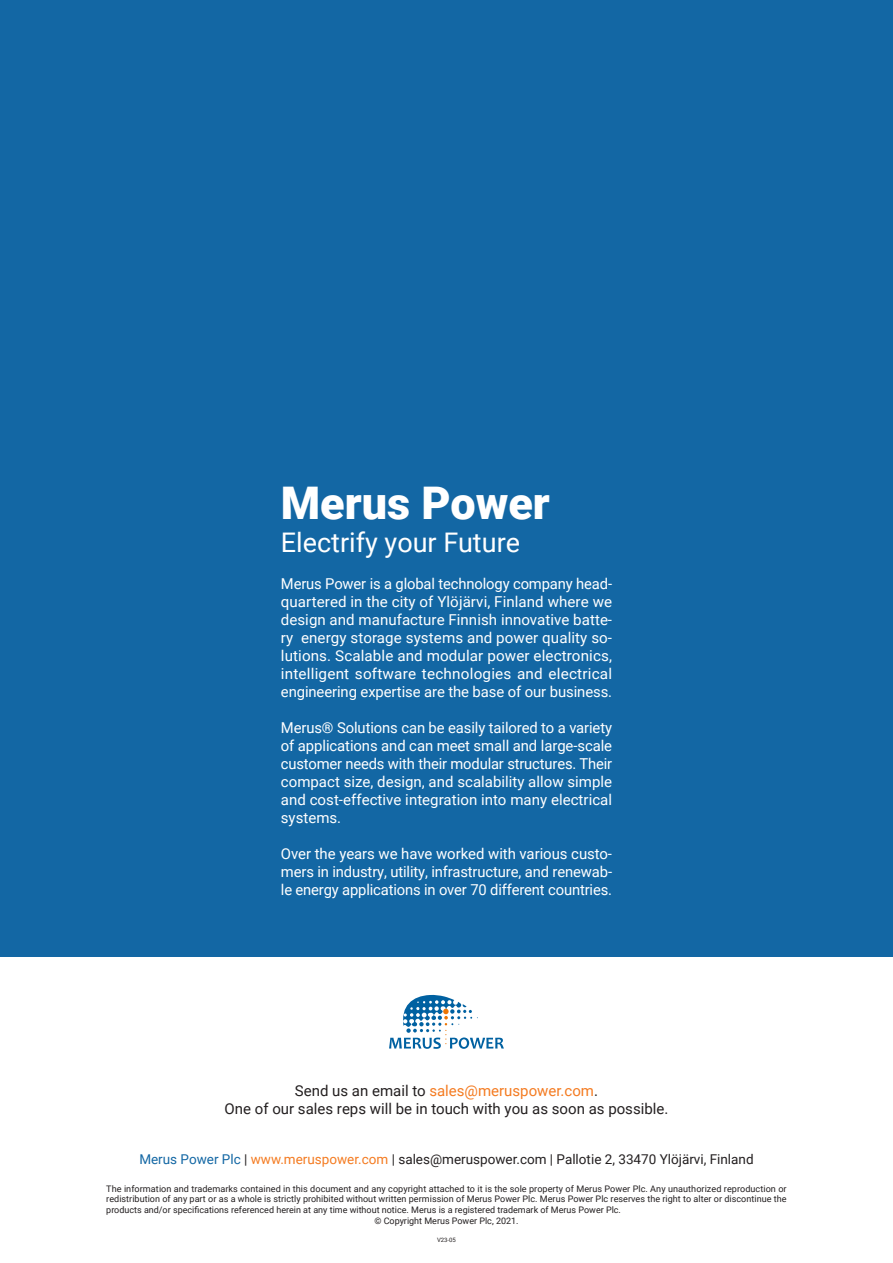
<style>
.page{position:relative;width:893px;height:1263px;background:#fff}
.page>*{position:absolute;margin:0;border:0;box-sizing:border-box;transform-origin:0 0}
.Otsikko_rivi_1{font:900 45px "Roboto";color:#fff}
.Otsikko_rivi_2{font:27px "Roboto";color:#fff}
.Leipis{font:15px/18px "Roboto";letter-spacing:-.005em;color:#fff;text-align:justify}
.Leipis-2{font:15px "Roboto";color:#231f20}
.Leipis-3{font:15px "Roboto";color:#f47b21}
.Leipis-4{font:13.5px "Roboto";color:#231f20}
.Leipis-5{font:9px/10.8px "Roboto";color:#231f20;text-align:justify}
.Leipis-6{font:6px "Roboto";color:#231f20}
.s1{color:#231f20}
.s2{color:#1367a4}
.s3{color:#f47b21}
</style>
<div class="page">
<svg style="left:389px;top:995px;width:115px;height:54px"></svg>
<div style="left:0;top:0;width:893px;height:957px;background:#1367a4"></div>
<p class="Otsikko_rivi_1" style="left:281px;top:472px;width:271px">Merus Power</p>
<p class="Otsikko_rivi_2" style="left:281px;top:523px;width:241px">Electrify your Future</p>
<p class="Leipis" style="left:281px;top:574px;width:333px">Merus Power is a global technology company head&shy;quartered in the city of Ylöjärvi, Finland where we design and manufacture Finnish innovative batte&shy;ry energy storage systems and power quality so&shy;lutions. Scalable and modular power electronics, intelligent software technologies and electrical engineering expertise are the base of our business.</p>
<p class="Leipis" style="left:281px;top:718px;width:333px">Merus® Solutions can be easily tailored to a variety of applications and can meet small and large-scale customer needs with their modular structures. Their compact size, design, and scalability allow simple and cost-effective integration into many electrical systems.</p>
<p class="Leipis" style="left:281px;top:844px;width:333px">Over the years we have worked with various custo&shy;mers in industry, utility, infrastructure, and renewab&shy;le energy applications in over 70 different countries.</p>
<p class="Leipis-3" style="left:295px;top:1080px;width:305px"><span class="s1">Send us an email to</span> sales@meruspower.com<span class="s1">.</span></p>
<p class="Leipis-2" style="left:225px;top:1098px;width:445px">One of our sales reps will be in touch with you as soon as possible.</p>
<p class="Leipis-4" style="left:139px;top:1149px;width:616px"><span class="s2">Merus Power Plc</span> | <span class="s3">www.meruspower.com</span> | sales@meruspower.com | Pallotie 2, 33470 Ylöjärvi, Finland</p>
<p class="Leipis-5" style="left:106px;top:1183px;width:682px">The information and trademarks contained in this document and any copyright attached to it is the sole property of Merus Power Plc. Any unauthorized reproduction or redistribution of any part or as a whole is strictly prohibited without written permission of Merus Power Plc. Merus Power Plc reserves the right to alter or discontinue the products and/or specifications referenced herein at any time without notice. Merus is a registered trademark of Merus Power Plc.</p>
<p class="Leipis-5" style="left:374px;top:1215px;width:146px">© Copyright Merus Power Plc, 2021.</p>
<p class="Leipis-6" style="left:437px;top:1236px;width:20px">V23-05</p>
</div>
